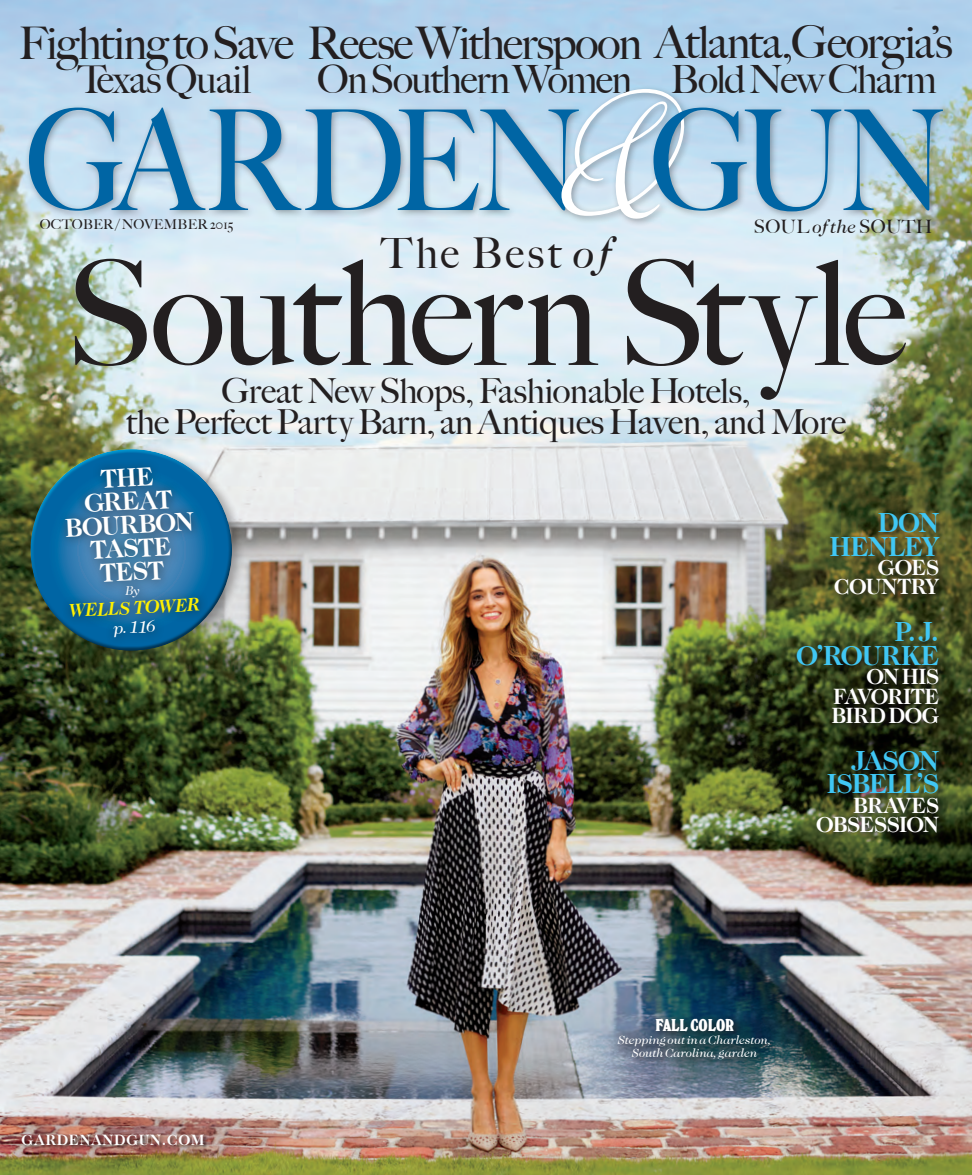
<style>
.page{position:relative;width:972px;height:1175px;background:#fff}
.page>*{position:absolute;margin:0;border:0;box-sizing:border-box;transform-origin:0 0}
.t1{font:500 145.2px "Big Caslon";letter-spacing:-.02em;color:#231f20}
.t2{font:500 139.5px "Big Caslon";letter-spacing:-.035em;color:#0065a4;scale:.88 1}
.body_copy{font:500 45px "Big Caslon";letter-spacing:-.03em;color:#231f20}
.t3{font:500 42.6px "Big Caslon";letter-spacing:.085em;color:#231f20}
.body_copy-2{font:500 39px "Big Caslon";letter-spacing:-.03em;color:#231f20}
.t4{font:500 34.5px/30.9px "Big Caslon";letter-spacing:-.005em;color:#231f20;text-align:center}
.body_copy-3{font:700 27.6px/23.4px "Caslon Two Twenty Four";letter-spacing:-.035em;color:#40c7f4;text-align:right}
.body_copy-4{font:700 26.1px "Caslon Two Twenty Four";color:#fff}
.body_copy-5{font:700 22.05px/19.4px "Caslon Two Twenty Four";letter-spacing:-.025em;color:#fff;text-align:right}
.body_copy-6{font:italic 700 18.6px "Caslon Two Twenty Four";color:#fff101}
.t5{font:500 18.45px "Big Caslon";letter-spacing:.02em;color:#231f20}
.t6{font:800 condensed 18px "Windsor SBOP";color:#fff}
.body_copy-7{font:italic 17.1px "Caslon Two Twenty Four";color:#fff}
.body_copy-8{font:700 15px "Caslon Two Twenty Four";letter-spacing:.05em;color:#fff}
.t7{font:500 13.5px "Big Caslon";letter-spacing:.02em;color:#231f20}
.t8{font:italic 12px/12.9px "Caslon Two Twenty Four";color:#fff;text-align:center}
.s1{font-family:"Sloop Script Two";font-weight:400;font-size:200.1px;color:#fff}
.s2{font-family:"Caslon Two Twenty Four";font-weight:400;font-style:italic}
</style>
<div class="page">
<img style="left:0;top:0;width:972px;height:1174px">
<div style="left:793px;top:509px;width:154px;height:331px;background:#231f20;opacity:.75"></div>
<div style="left:615px;top:1015px;width:164px;height:53px;background:#231f20;opacity:.75"></div>
<div style="left:24px;top:85px;width:926px;height:142px;background:#231f20;opacity:.37"></div>
<div style="left:28px;top:443px;width:217px;height:218px;background:#231f20;opacity:.33"></div>
<div style="left:29px;top:447px;width:192px;height:151px;background:#fff;opacity:.68"></div>
<div style="left:34px;top:481px;width:200px;height:170px;background:#231f20;opacity:.54"></div>
<div style="left:58px;top:459px;width:151px;height:188px;background:#231f20;opacity:.75"></div>
<div style="left:21px;top:1133px;width:188px;height:17px;background:#231f20;opacity:.75"></div>
<svg style="left:100px;top:467px;width:53px;height:21px"></svg>
<svg style="left:125px;top:586px;width:15px;height:11px"></svg>
<p class="body_copy" style="left:19px;top:16px;width:935px">Fighting to Save Reese Witherspoon Atlanta, Georgia’s</p>
<p class="body_copy-2" style="left:670px;top:56px;width:268px">Bold New Charm</p>
<p class="body_copy-2" style="left:78px;top:57px;width:175px">TexasQuail</p>
<p class="body_copy-2" style="left:317px;top:57px;width:316px">On Southern Women</p>
<p class="t2" style="left:26px;top:80px;width:1048px">GARDEN<span class="s1">&amp;</span>GUN</p>
<p class="t7" style="left:40px;top:216px;width:195px">OCTOBER / NOVEMBER 2015</p>
<p class="t5" style="left:754px;top:215px;width:180px">SOUL <span class="s2">of the</span> SOUTH</p>
<p class="t3" style="left:381px;top:229px;width:233px">The Best <span class="s2">of</span></p>
<p class="t1" style="left:66px;top:229px;width:842px">Southern Style</p>
<p class="t4" style="left:126px;top:376px;width:722px">Great New Shops, Fashionable Hotels,<br>the Perfect Party Barn, an Antiques Haven, and More</p>
<p class="body_copy-4" style="left:83px;top:488px;width:90px;rotate:-3deg">GREAT</p>
<p class="body_copy-4" style="left:64px;top:513px;width:130px;rotate:-3deg">BOURBON</p>
<p class="body_copy-4" style="left:89px;top:535px;width:83px;rotate:-3deg">TASTE</p>
<p class="body_copy-4" style="left:99px;top:558px;width:66px;rotate:-3deg">TEST</p>
<p class="body_copy-6" style="left:68px;top:600px;width:133px;rotate:-3deg">WELLS TOWER</p>
<p class="body_copy-7" style="left:113px;top:618px;width:44px;rotate:-3deg">p. 116</p>
<p class="body_copy-8" style="left:22px;top:1130px;width:184px">GARDENANDGUN.COM</p>
<p class="body_copy-3" style="left:830px;top:511px;width:111px">DON<br>HENLEY</p>
<p class="body_copy-5" style="left:834px;top:557px;width:107px">GOES<br>COUNTRY</p>
<p class="body_copy-3" style="left:796px;top:620px;width:144px">P. J.<br>O’ROURKE</p>
<p class="body_copy-5" style="left:832px;top:666px;width:109px;text-align:justify;text-indent:35px">ON HIS FAVORITE BIRD DOG</p>
<p class="body_copy-3" style="left:827px;top:748px;width:114px">JASON<br>ISBELL’S</p>
<p class="body_copy-5" style="left:853px;top:795px;width:87px">BRAVES</p>
<p class="body_copy-5" style="left:816px;top:814px;width:124px">OBSESSION</p>
<p class="t6" style="left:656px;top:1015px;width:80px">FALL COLOR</p>
<p class="t8" style="left:618px;top:1033px;width:155px">Stepping out in a Charleston,<br>South Carolina, garden</p>
</div>
